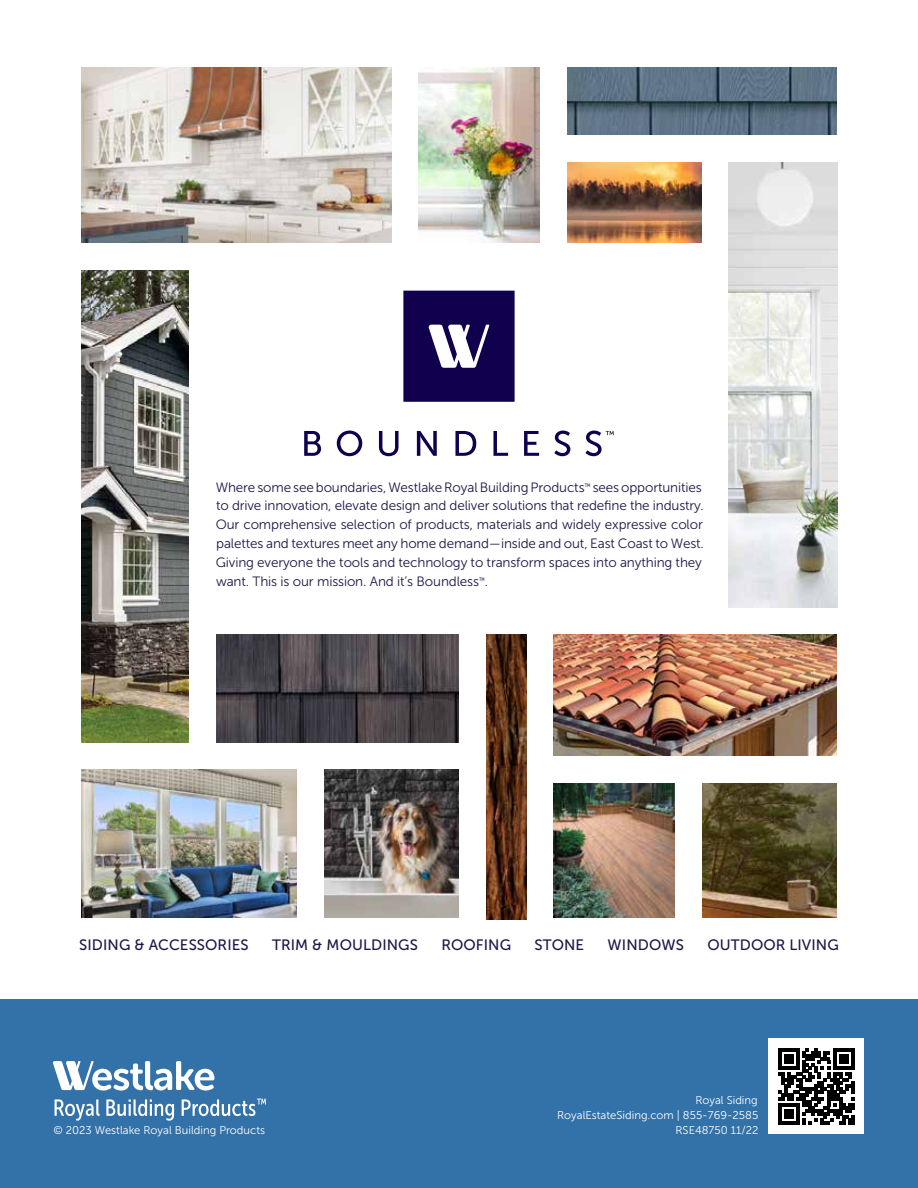
<style>
.page{position:relative;width:918px;height:1188px;background:#fff}
.page>*{position:absolute;margin:0;border:0;box-sizing:border-box;transform-origin:0 0}
.t1{font:15px "Museo Sans 500";letter-spacing:.005em;color:#1f1646}
.t2{font:13.5px/18.9px "Museo Sans 300";letter-spacing:-.01em;color:#1f1646}
.t3{font:11.25px/15px "Museo Sans 300";color:#fff;text-align:right}
</style>
<div class="page">
<div style="left:0;top:999px;width:918px;height:189px;background:#3371a9"></div>
<svg style="left:53px;top:1061px;width:161px;height:30px"></svg>
<svg style="left:55px;top:1099px;width:45px;height:22px"></svg>
<svg style="left:106px;top:1099px;width:68px;height:22px"></svg>
<svg style="left:182px;top:1099px;width:84px;height:17px"></svg>
<div style="left:769px;top:1039px;width:95px;height:95px;background:#fff"></div>
<svg style="left:778px;top:1048px;width:76px;height:76px"></svg>
<hr style="left:778px;top:1121px;width:22px;height:3px;background:#000">
<div style="left:784px;top:1109px;width:9px;height:9px;background:#000"></div>
<img style="left:81px;top:68px;width:311px;height:175px">
<img style="left:81px;top:270px;width:108px;height:472px">
<img style="left:418px;top:68px;width:122px;height:175px">
<img style="left:567px;top:162px;width:135px;height:81px">
<img style="left:729px;top:162px;width:108px;height:446px">
<img style="left:554px;top:634px;width:283px;height:122px">
<img style="left:554px;top:783px;width:121px;height:135px">
<img style="left:702px;top:783px;width:135px;height:135px">
<img style="left:216px;top:634px;width:243px;height:108px">
<img style="left:324px;top:770px;width:135px;height:148px">
<img style="left:81px;top:770px;width:216px;height:148px">
<img style="left:486px;top:634px;width:40px;height:286px">
<img style="left:567px;top:68px;width:270px;height:67px">
<svg style="left:403px;top:291px;width:112px;height:111px;background:#2d1f62"></svg>
<svg style="left:304px;top:431px;width:17px;height:25px"></svg>
<svg style="left:337px;top:431px;width:25px;height:25px"></svg>
<svg style="left:379px;top:431px;width:20px;height:25px"></svg>
<svg style="left:417px;top:431px;width:20px;height:25px"></svg>
<svg style="left:455px;top:431px;width:21px;height:25px"></svg>
<svg style="left:493px;top:431px;width:15px;height:25px"></svg>
<svg style="left:524px;top:431px;width:15px;height:25px"></svg>
<svg style="left:554px;top:431px;width:16px;height:25px"></svg>
<svg style="left:585px;top:431px;width:29px;height:25px"></svg>
<p class="t2" style="left:216px;top:478px;width:490px">Where some see boundaries, Westlake Royal Building Products<sup>™</sup> sees opportunities to drive innovation, elevate design and deliver solutions that redefine the industry.<br>Our comprehensive selection of products, materials and widely expressive color palettes and textures meet any home demand—inside and out, East Coast to West.<br>Giving everyone the tools and technology to transform spaces into anything they want. This is our mission. And it’s Boundless<sup>™</sup>.</p>
<p class="t1" style="left:79px;top:936px;width:171px">SIDING &amp; ACCESSORIES</p>
<p class="t1" style="left:272px;top:936px;width:147px">TRIM &amp; MOULDINGS</p>
<p class="t1" style="left:441px;top:936px;width:71px">ROOFING</p>
<p class="t1" style="left:535px;top:936px;width:51px">STONE</p>
<p class="t1" style="left:608px;top:936px;width:78px">WINDOWS</p>
<p class="t1" style="left:707px;top:936px;width:133px">OUTDOOR LIVING</p>
<p class="t3" style="left:53px;top:1123px;width:213px">© 2023 Westlake Royal Building Products</p>
<p class="t3" style="left:557px;top:1093px;width:203px">Royal Siding<br>RoyalEstateSiding.com | 855-769-2585<br>RSE48750 11/22</p>
</div>
